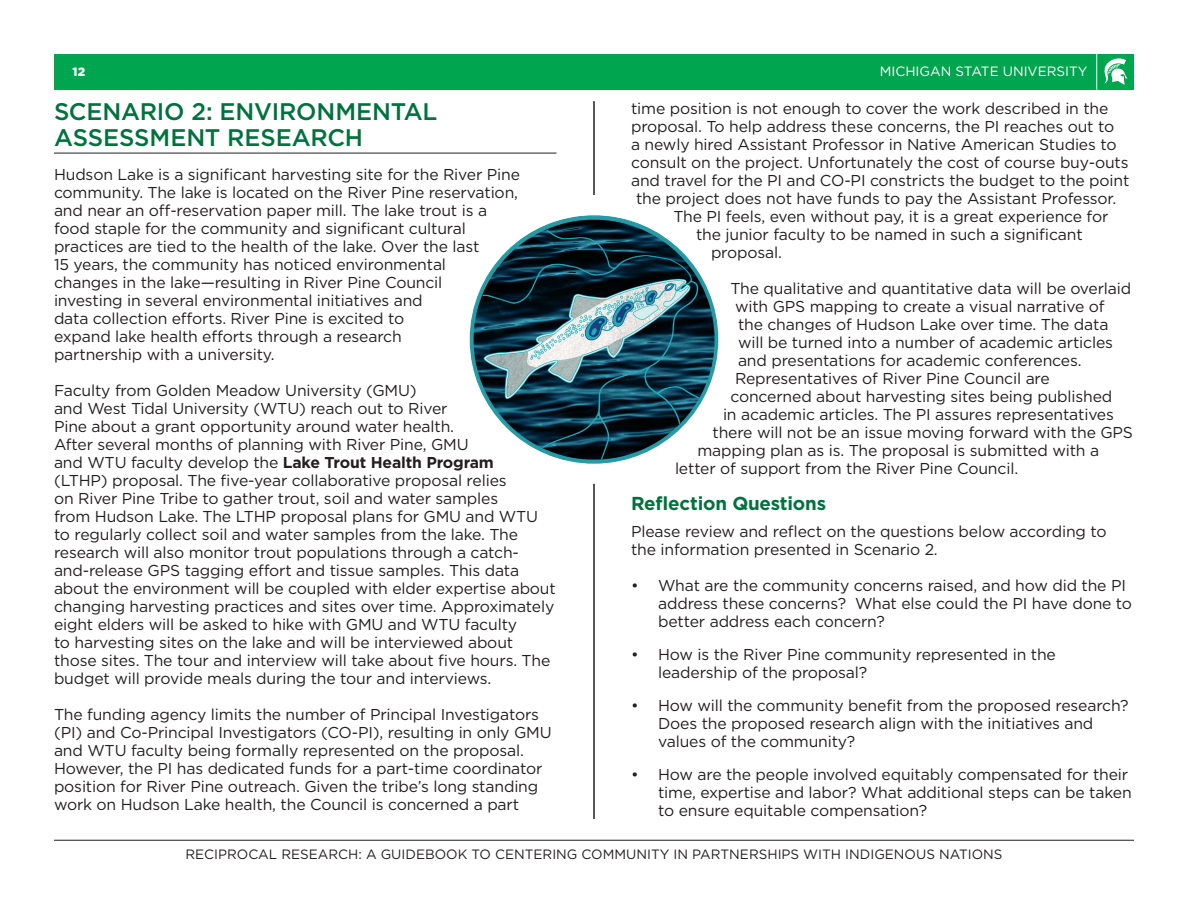
<style>
.page{position:relative;width:1188px;height:918px;background:#fff}
.page>*{position:absolute;margin:0;border:0;box-sizing:border-box;transform-origin:0 0}
.Headers{font:500 24px/25.5px "Gotham";letter-spacing:-.01em;color:#00723e}
.t1{font:700 18.75px "Gotham";letter-spacing:-.01em;color:#00723e}
.t2{font:15.75px/18px "Gotham";letter-spacing:-.01em;color:#231f20}
.t3{font:13.5px "Gotham";color:#231f20}
.t4{font:13.5px "Gotham";color:#fff}
.t5{font:900 12px "Gotham";color:#fff}
.s1{font-weight:700}
</style>
<div class="page">
<div style="left:54px;top:54px;width:1080px;height:35px;background:#00a54f"></div>
<svg style="left:1104px;top:58px;width:24px;height:27px"></svg>
<hr style="left:1096px;top:54px;width:1px;height:36px;background:#fff">
<hr style="left:54px;top:840px;width:1080px;height:1px;background:#231f20">
<hr style="left:54px;top:153px;width:502px;height:1px;background:#231f20">
<hr style="left:594px;top:101px;width:1px;height:94px;background:#231f20">
<hr style="left:594px;top:484px;width:1px;height:335px;background:#231f20">
<img style="left:470px;top:215px;width:248px;height:249px;border-radius:124px">
<p class="t5" style="left:73px;top:63px;width:14px">12</p>
<p class="t4" style="left:880px;top:63px;width:209px">MICHIGAN STATE UNIVERSITY</p>
<p class="Headers" style="left:54px;top:99px;width:385px">SCENARIO 2: ENVIRONMENTAL<br>ASSESSMENT RESEARCH</p>
<p class="t2" style="left:54px;top:165px;width:468px">Hudson Lake is a significant harvesting site for the River Pine community. The lake is located on the River Pine reservation, and near an off-reservation paper mill. The lake trout is a food staple for the community and significant cultural practices are tied to the health of the lake. Over the last<br>15 years, the community has noticed environmental<br>changes in the lake—resulting in River Pine Council<br>investing in several environmental initiatives and<br>data collection efforts. River Pine is excited to<br>expand lake health efforts through a research<br>partnership with a university.</p>
<p class="t2" style="left:54px;top:381px;width:503px">Faculty from Golden Meadow University (GMU)<br>and West Tidal University (WTU) reach out to River<br>Pine about a grant opportunity around water health.<br>After several months of planning with River Pine, GMU<br>and WTU faculty develop the <span class="s1">Lake Trout Health Program<br></span>(LTHP) proposal. The five-year collaborative proposal relies<br>on River Pine Tribe to gather trout, soil and water samples<br>from Hudson Lake. The LTHP proposal plans for GMU and WTU to regularly collect soil and water samples from the lake. The research will also monitor trout populations through a catch&shy;and-release GPS tagging effort and tissue samples. This data about the environment will be coupled with elder expertise about changing harvesting practices and sites over time. Approximately eight elders will be asked to hike with GMU and WTU faculty<br>to harvesting sites on the lake and will be interviewed about those sites. The tour and interview will take about five hours. The budget will provide meals during the tour and interviews.</p>
<p class="t2" style="left:54px;top:705px;width:499px">The funding agency limits the number of Principal Investigators (PI) and Co-Principal Investigators (CO-PI), resulting in only GMU and WTU faculty being formally represented on the proposal.<br>However, the PI has dedicated funds for a part-time coordinator position for River Pine outreach. Given the tribe’s long standing work on Hudson Lake health, the Council is concerned a part</p>
<p class="t2" style="left:631px;top:99px;width:479px">time position is not enough to cover the work described in the</p>
<p class="t2" style="left:631px;top:117px;width:485px">proposal. To help address these concerns, the PI reaches out to</p>
<p class="t2" style="left:631px;top:135px;width:487px">a newly hired Assistant Professor in Native American Studies to</p>
<p class="t2" style="left:631px;top:153px;width:499px">consult on the project. Unfortunately the cost of course buy-outs</p>
<p class="t2" style="left:631px;top:171px;width:500px">and travel for the PI and CO-PI constricts the budget to the point</p>
<p class="t2" style="left:636px;top:189px;width:482px">the project does not have funds to pay the Assistant Professor.</p>
<p class="t2" style="left:674px;top:207px;width:437px">The PI feels, even without pay, it is a great experience for</p>
<p class="t2" style="left:696px;top:225px;width:388px">the junior faculty to be named in such a significant</p>
<p class="t2" style="left:711px;top:243px;width:73px">proposal.</p>
<p class="t2" style="left:730px;top:279px;width:402px">The qualitative and quantitative data will be overlaid</p>
<p class="t2" style="left:735px;top:297px;width:371px">with GPS mapping to create a visual narrative of</p>
<p class="t2" style="left:738px;top:315px;width:372px">the changes of Hudson Lake over time. The data</p>
<p class="t2" style="left:738px;top:333px;width:377px">will be turned into a number of academic articles</p>
<p class="t2" style="left:738px;top:351px;width:345px">and presentations for academic conferences.</p>
<p class="t2" style="left:735px;top:369px;width:316px">Representatives of River Pine Council are</p>
<p class="t2" style="left:730px;top:387px;width:383px">concerned about harvesting sites being published</p>
<p class="t2" style="left:723px;top:405px;width:392px">in academic articles. The PI assures representatives</p>
<p class="t2" style="left:712px;top:423px;width:422px">there will not be an issue moving forward with the GPS</p>
<p class="t2" style="left:698px;top:441px;width:403px">mapping plan as is. The proposal is submitted with a</p>
<p class="t2" style="left:675px;top:459px;width:345px">letter of support from the River Pine Council.</p>
<p class="t1" style="left:631px;top:491px;width:197px">Reflection Questions</p>
<p class="t2" style="left:631px;top:522px;width:477px">Please review and reflect on the questions below according to the information presented in Scenario 2.</p>
<p class="t2" style="left:658px;top:576px;width:476px;text-indent:-27px">• What are the community concerns raised, and how did the PI address these concerns? What else could the PI have done to better address each concern?</p>
<p class="t2" style="left:658px;top:645px;width:399px;text-indent:-27px">• How is the River Pine community represented in the leadership of the proposal?</p>
<p class="t2" style="left:658px;top:696px;width:472px;text-indent:-27px">• How will the community benefit from the proposed research?<br>Does the proposed research align with the initiatives and values of the community?</p>
<p class="t2" style="left:658px;top:765px;width:475px;text-indent:-27px">• How are the people involved equitably compensated for their time, expertise and labor? What additional steps can be taken to ensure equitable compensation?</p>
<p class="t3" style="left:185px;top:845px;width:819px">RECIPROCAL RESEARCH: A GUIDEBOOK TO CENTERING COMMUNITY IN PARTNERSHIPS WITH INDIGENOUS NATIONS</p>
</div>
